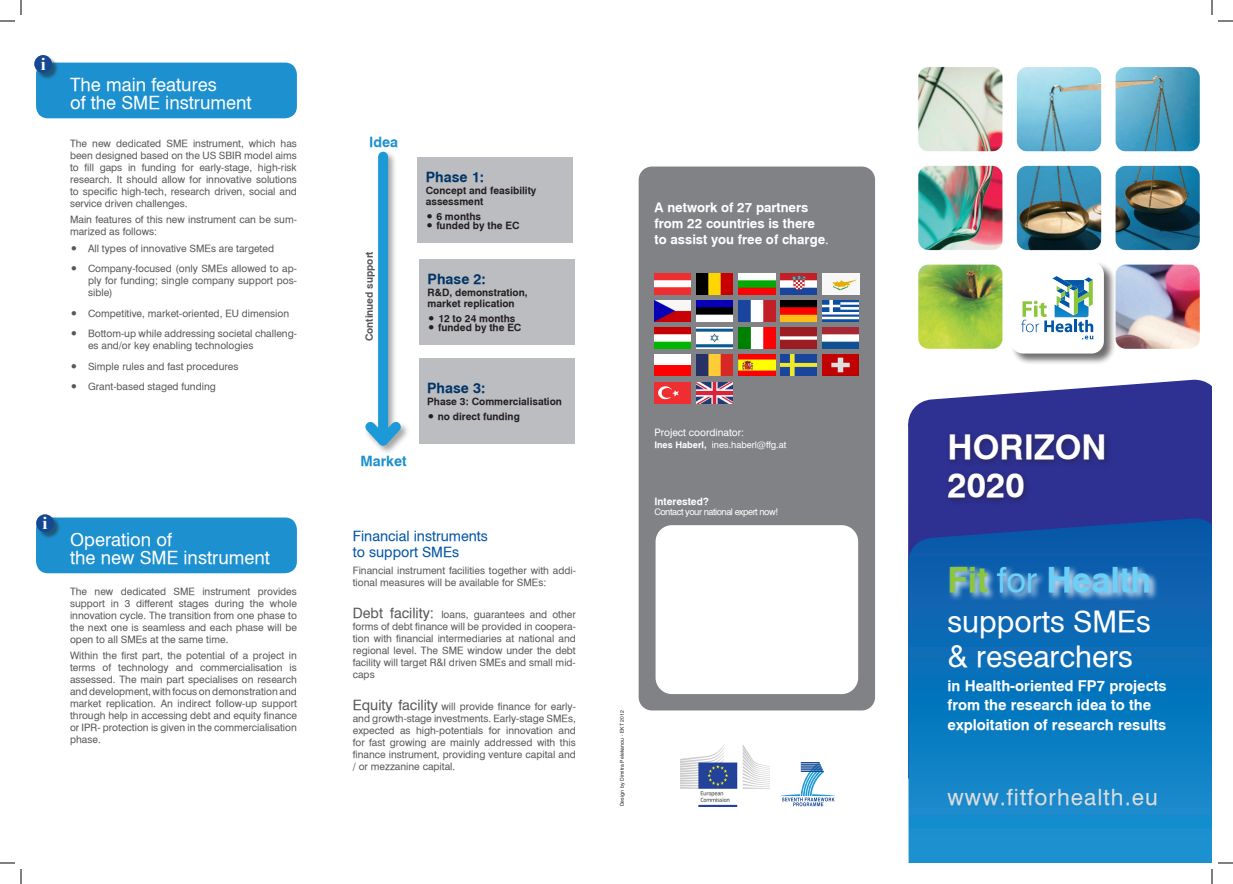
<style>
.page{position:relative;width:1233px;height:884px;background:#fff}
.page>*{position:absolute;margin:0;border:0;box-sizing:border-box;transform-origin:0 0}
.t1{font:34.2px "UB Helvetica Bold";letter-spacing:-.01em;color:#6bcff6}
.t2{font:33.5px/38px "UB Helvetica Bold";color:#fff}
.t3{font:29.3px "UB Helvetica";color:#fff}
.t4{font:22px "UB Helvetica";letter-spacing:.05em;color:#dcdddf}
.t5{font:18px/18px "UB Helvetica";color:#fff}
.t6{font:700 17.8px "Times New Roman";color:#fff}
.t7{font:14.6px/19.5px "UB Helvetica Bold";color:#fff}
.t8{font:14px/16px "UB Helvetica";color:#0154a6}
.t9{font:14px "UB Helvetica Bold";color:#003466}
.t10{font:14px "UB Helvetica Bold";color:#1d90d0}
.t11{font:13px/16px "UB Helvetica Bold";color:#fff}
.t12{font:10px/12px "UB Helvetica";color:#57585a;text-align:justify}
.t13{font:10px/11px "UB Helvetica Bold";color:#231f20}
.t14{font:10px "UB Helvetica";color:#fff}
.t15{font:10px "UB Helvetica Bold";color:#57585a}
.t16{font:10px "UB Helvetica Bold";color:#fff}
.t17{font:9px "UB Helvetica";letter-spacing:-.05em;color:#fff}
.t18{font:9px "UB Helvetica";color:#fff}
.t19{font:5px "UB Helvetica";letter-spacing:.02em;color:#231f20}
.s1{font-size:14px}
.s2{font-family:"UB Helvetica"}
.s3{font-family:"UB Helvetica Bold"}
.s4{color:#8bc63e}
</style>
<div class="page">
<svg style="left:908px;top:379px;width:304px;height:139px;fill:#2e3092"></svg>
<svg style="left:908px;top:518px;width:304px;height:345px;background:#0e78bf"></svg>
<div style="left:947px;top:564px;width:265px;height:58px;background:#fff;opacity:.87"></div>
<img style="left:918px;top:66px;width:282px;height:283px">
<div style="left:1010px;top:262px;width:110px;height:108px;background:#231f20;opacity:.65"></div>
<div style="left:1010px;top:262px;width:94px;height:92px;background:#fff;border-radius:12px"></div>
<svg style="left:1021px;top:276px;width:72px;height:63px"></svg>
<div style="left:944px;top:430px;width:255px;height:107px;background:#231f20;opacity:.5"></div>
<svg style="left:780px;top:762px;width:55px;height:44px"></svg>
<div style="left:638px;top:167px;width:237px;height:543px;background:#808285;border-radius:13px"></div>
<img style="left:780px;top:273px;width:37px;height:21px">
<img style="left:738px;top:273px;width:37px;height:21px">
<img style="left:780px;top:327px;width:36px;height:21px">
<img style="left:696px;top:273px;width:37px;height:21px">
<img style="left:822px;top:273px;width:37px;height:22px">
<img style="left:654px;top:300px;width:37px;height:21px">
<img style="left:696px;top:300px;width:37px;height:21px">
<img style="left:738px;top:300px;width:37px;height:21px">
<img style="left:780px;top:300px;width:37px;height:22px">
<img style="left:822px;top:300px;width:36px;height:22px">
<img style="left:696px;top:327px;width:37px;height:21px">
<img style="left:738px;top:327px;width:37px;height:22px">
<img style="left:654px;top:327px;width:37px;height:21px">
<img style="left:822px;top:327px;width:37px;height:21px">
<img style="left:654px;top:273px;width:37px;height:21px">
<img style="left:780px;top:355px;width:37px;height:21px">
<img style="left:822px;top:355px;width:36px;height:21px">
<img style="left:654px;top:355px;width:37px;height:21px">
<img style="left:738px;top:355px;width:37px;height:21px">
<img style="left:696px;top:355px;width:37px;height:21px">
<img style="left:654px;top:382px;width:37px;height:22px">
<img style="left:696px;top:382px;width:37px;height:22px">
<div style="left:655px;top:525px;width:203px;height:169px;background:#fff;border-radius:16px"></div>
<div style="left:36px;top:517px;width:261px;height:56px;background:#1d90d0;border-radius:12px"></div>
<div style="left:37px;top:515px;width:61px;height:33px;background:#231f20;opacity:.5"></div>
<div style="left:36px;top:514px;width:18px;height:18px;background:#154892;border-radius:50%"></div>
<div style="left:364px;top:150px;width:50px;height:311px;background:#231f20;opacity:.4"></div>
<div style="left:378px;top:157px;width:10px;height:284px;background:#1b9ad7"></div>
<svg style="left:364px;top:413px;width:46px;height:42px"></svg>
<div style="left:417px;top:157px;width:156px;height:85px;background:#bcbdc0"></div>
<div style="left:419px;top:359px;width:155px;height:85px;background:#bcbdc0"></div>
<div style="left:419px;top:259px;width:156px;height:85px;background:#bcbdc0"></div>
<div style="left:36px;top:63px;width:261px;height:55px;background:#1d90d0;border-radius:12px"></div>
<div style="left:35px;top:56px;width:61px;height:33px;background:#231f20;opacity:.5"></div>
<div style="left:34px;top:55px;width:18px;height:18px;background:#154892;border-radius:50%"></div>
<img style="left:680px;top:745px;width:89px;height:61px">
<svg style="left:1218px;top:20px;width:15px;height:2px"></svg>
<svg style="left:1218px;top:862px;width:15px;height:2px"></svg>
<svg style="left:0;top:0;width:22px;height:22px"></svg>
<svg style="left:0;top:862px;width:22px;height:22px"></svg>
<svg style="left:1211px;top:0;width:1px;height:15px"></svg>
<svg style="left:1211px;top:869px;width:1px;height:15px"></svg>
<p class="t6" style="left:41px;top:52px;width:6px">i</p>
<p class="t5" style="left:70px;top:75px;width:183px">The main features<br>of the SME instrument</p>
<p class="t12" style="left:70px;top:138px;width:228px">The new dedicated SME instrument, which has been designed based on the US SBIR model aims to fill gaps in funding for early-stage, high-risk research. It should allow for innovative solutions to specific high-tech, research driven, social and service driven challenges.</p>
<p class="t12" style="left:70px;top:214px;width:228px">Main features of this new instrument can be sum&shy;marized as follows:</p>
<p class="t12" style="left:70px;top:242px;width:205px">• All types of innovative SMEs are targeted</p>
<p class="t12" style="left:88px;top:263px;width:210px;text-indent:-18px">• Company-focused (only SMEs allowed to ap&shy;ply for funding; single company support pos&shy;sible)</p>
<p class="t12" style="left:70px;top:307px;width:221px">• Competitive, market-oriented, EU dimension</p>
<p class="t12" style="left:88px;top:328px;width:210px;text-indent:-18px">• Bottom-up while addressing societal challeng&shy;es and/or key enabling technologies</p>
<p class="t12" style="left:70px;top:360px;width:170px">• Simple rules and fast procedures</p>
<p class="t12" style="left:70px;top:381px;width:147px">• Grant-based staged funding</p>
<p class="t6" style="left:43px;top:511px;width:6px">i</p>
<p class="t5" style="left:70px;top:530px;width:201px">Operation of<br>the new SME instrument</p>
<p class="t12" style="left:70px;top:586px;width:228px">The new dedicated SME instrument provides support in 3 different stages during the whole innovation cycle. The transition from one phase to the next one is seamless and each phase will be open to all SMEs at the same time.</p>
<p class="t12" style="left:70px;top:650px;width:228px">Within the first part, the potential of a project in terms of technology and commercialisation is assessed. The main part specialises on research and development, with focus on demonstration and market replication. An indirect follow-up support through help in accessing debt and equity finance or IPR- protection is given in the commercialisation phase.</p>
<p class="t10" style="left:369px;top:134px;width:31px">Idea</p>
<p class="t15" style="left:363px;top:341px;width:92px;rotate:-90deg">Continued support</p>
<p class="t10" style="left:360px;top:452px;width:48px">Market</p>
<p class="t9" style="left:426px;top:169px;width:60px">Phase 1:</p>
<p class="t13" style="left:426px;top:185px;width:112px">Concept and feasibility assessment</p>
<p class="t13" style="left:426px;top:210px;width:57px">• 6 months</p>
<p class="t13" style="left:426px;top:219px;width:95px">• funded by the EC</p>
<p class="t9" style="left:427px;top:271px;width:60px">Phase 2:</p>
<p class="t13" style="left:427px;top:287px;width:102px">R&amp;D, demonstration, market replication</p>
<p class="t13" style="left:427px;top:313px;width:89px">• 12 to 24 months</p>
<p class="t13" style="left:427px;top:322px;width:95px">• funded by the EC</p>
<p class="t9" style="left:427px;top:380px;width:60px">Phase 3:</p>
<p class="t13" style="left:427px;top:396px;width:136px">Phase 3: Commercialisation</p>
<p class="t13" style="left:427px;top:411px;width:94px">• no direct funding</p>
<p class="t8" style="left:353px;top:529px;width:137px">Financial instruments to support SMEs</p>
<p class="t12" style="left:353px;top:564px;width:224px">Financial instrument facilities together with addi&shy;tional measures will be available for SMEs:</p>
<p class="t12" style="left:353px;top:609px;width:224px"><span class="s1">Debt facility:</span> loans, guarantees and other forms of debt finance will be provided in coopera&shy;tion with financial intermediaries at national and regional level. The SME window under the debt facility will target R&amp;I driven SMEs and small mid&shy;caps</p>
<p class="t12" style="left:353px;top:700px;width:224px"><span class="s1">Equity facility</span> will provide finance for early&shy;and growth-stage investments. Early-stage SMEs, expected as high-potentials for innovation and for fast growing are mainly addressed with this finance instrument, providing venture capital and / or mezzanine capital.</p>
<p class="t11" style="left:654px;top:200px;width:176px">A network of 27 partners from 22 countries is there to assist you free of charge<span class="s2">.</span></p>
<p class="t14" style="left:654px;top:427px;width:91px">Project coordinator:</p>
<p class="t18" style="left:654px;top:439px;width:133px"><span class="s3">Ines Haberl,</span> ines.haberl@ffg.at</p>
<p class="t16" style="left:654px;top:495px;width:56px">Interested?</p>
<p class="t17" style="left:654px;top:507px;width:125px">Contact your national expert now!</p>
<p class="t19" style="left:619px;top:806px;width:98px;rotate:-90deg">Design by Dimitra Pelekanou - EKT 2012</p>
<p class="t2" style="left:947px;top:428px;width:161px">HORIZON<br>2020</p>
<p class="t1" style="left:947px;top:559px;width:205px"><span class="s4">Fit</span> <span class="s2">for</span> Health</p>
<p class="t3" style="left:947px;top:605px;width:205px">supports SMEs</p>
<p class="t3" style="left:947px;top:639px;width:187px">&amp; researchers</p>
<p class="t7" style="left:947px;top:676px;width:221px">in Health-oriented FP7 projects</p>
<p class="t7" style="left:947px;top:695px;width:220px">from the research idea to the exploitation of research results</p>
<p class="t4" style="left:947px;top:785px;width:212px">www.fitforhealth.eu</p>
</div>
